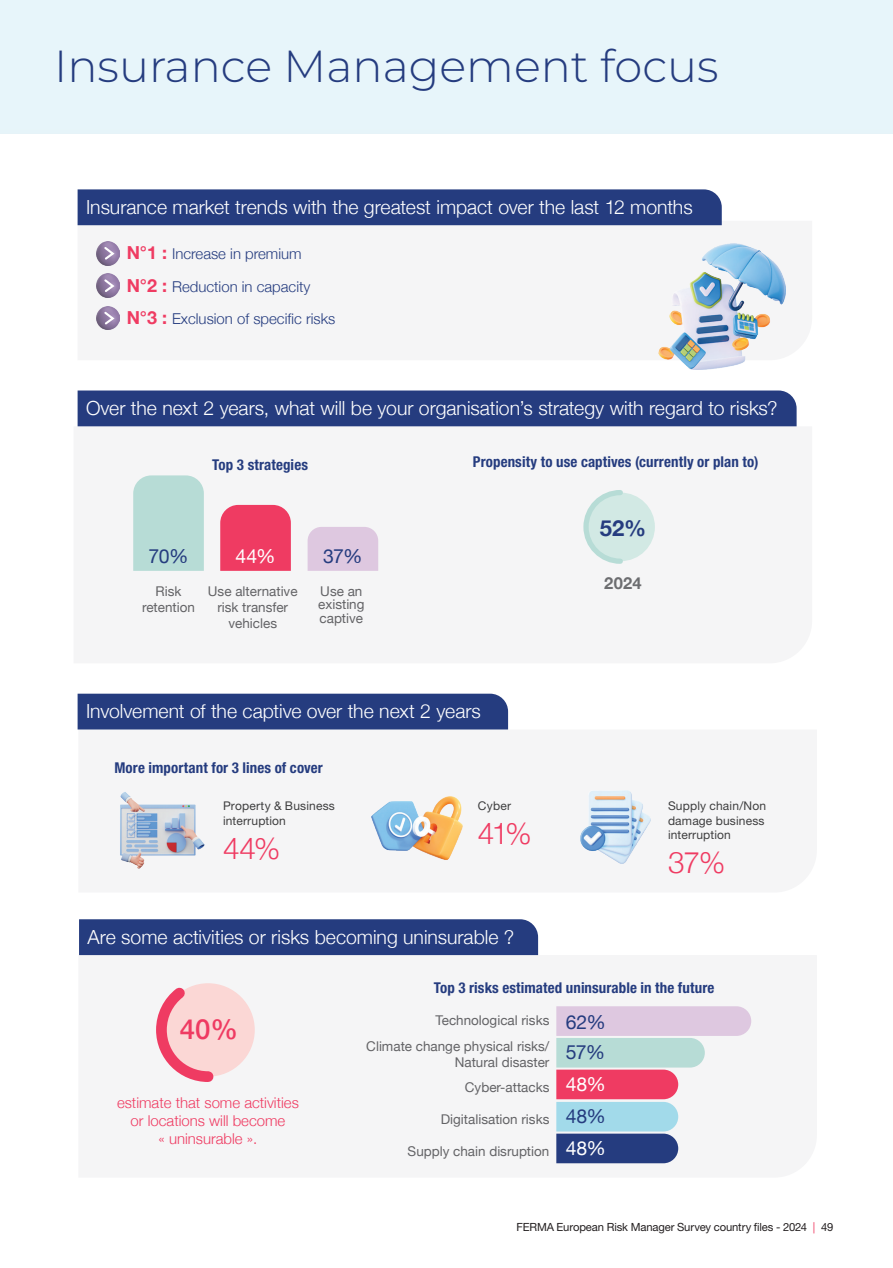
<style>
.page{position:relative;width:893px;height:1268px;background:#fff}
.page>*{position:absolute;margin:0;border:0;box-sizing:border-box;transform-origin:0 0}
.t1{font:300 44.85px "Montserrat";color:#253c7f}
.t2{font:300 29.85px "Helvetica Neue";color:#ef3b62}
.t3{font:500 27.6px "Helvetica Neue";color:#ef3b62}
.t4{font:700 22.05px "Helvetica Neue";color:#253c7f}
.t5{font:300 19.5px "Helvetica Neue";color:#fff}
.t6{font:19.5px "Helvetica Neue";letter-spacing:-.03em;color:#253c7f}
.t7{font:19.5px "Helvetica Neue";color:#fff}
.t8{font:700 16.5px "Helvetica Neue";color:#6c6d70}
.t9{font:700 condensed 15px "Helvetica Neue LT Std";letter-spacing:.005em;color:#253c7f}
.t10{font:300 15px/32.2px "Helvetica Neue";color:#253c7f}
.t11{font:300 15px/18px "Helvetica Neue";color:#ef3b62;text-align:center}
.t12{font:13.5px/16.2px "Helvetica Neue";color:#636366;text-align:center}
.t13{font:12px/14.4px "Helvetica Neue LT Std";letter-spacing:.015em;color:#3e3e3f}
.t14{font:11.25px "Helvetica Neue LT Std";letter-spacing:-.01em;color:#231f20}
.s1{font-weight:700;font-size:18px;color:#ef3b62}
.s2{color:#ef3b62}
</style>
<div class="page">
<div style="left:0;top:0;width:893px;height:135px;background:#e7f5fa"></div>
<div style="left:77px;top:426px;width:720px;height:145px;background:#f5f5f6"></div>
<div style="left:79px;top:954px;width:673px;height:210px;background:#f5f5f6"></div>
<div style="left:78px;top:390px;width:719px;height:36px;background:#253c7f"></div>
<div style="left:133px;top:475px;width:71px;height:95px;background:#b7dcd6"></div>
<div style="left:308px;top:527px;width:70px;height:43px;background:#dec8e0"></div>
<div style="left:220px;top:505px;width:71px;height:65px;background:#ef3b62"></div>
<svg style="left:556px;top:1006px;width:195px;height:156px"></svg>
<div style="left:586px;top:492px;width:69px;height:69px;background:#d2e9e4;border-radius:50%"></div>
<div style="left:161px;top:983px;width:94px;height:93px;background:#fbd7d5;border-radius:50%"></div>
<svg style="left:151px;top:977px;width:68px;height:110px"></svg>
<img style="left:371px;top:796px;width:93px;height:65px">
<img style="left:580px;top:790px;width:71px;height:75px">
<svg style="left:581px;top:487px;width:45px;height:79px"></svg>
<div style="left:78px;top:693px;width:430px;height:36px;background:#253c7f"></div>
<div style="left:78px;top:225px;width:708px;height:74px;background:#f5f5f6"></div>
<div style="left:78px;top:189px;width:644px;height:36px;background:#253c7f"></div>
<img style="left:96px;top:241px;width:24px;height:24px">
<img style="left:96px;top:274px;width:24px;height:23px">
<img style="left:96px;top:306px;width:24px;height:24px">
<svg style="left:102px;top:245px;width:14px;height:16px"></svg>
<svg style="left:102px;top:277px;width:14px;height:17px"></svg>
<svg style="left:102px;top:310px;width:14px;height:16px"></svg>
<img style="left:658px;top:243px;width:127px;height:126px">
<div style="left:79px;top:919px;width:459px;height:35px;background:#253c7f"></div>
<img style="left:119px;top:791px;width:86px;height:78px">
<h1 class="t1" style="left:54px;top:36px;width:666px">Insurance Management focus</h1>
<p class="t5" style="left:86px;top:191px;width:608px">Insurance market trends with the greatest impact over the last 12 months</p>
<p class="t10" style="left:127px;top:237px;width:210px"><span class="s1">N°1 :</span> Increase in premium<br><span class="s1">N°2 :</span> Reduction in capacity<br><span class="s1">N°3 :</span> Exclusion of specific risks</p>
<p class="t5" style="left:86px;top:392px;width:693px">Over the next 2 years, what will be your organisation’s strategy with regard to risks?</p>
<p class="t9" style="left:212px;top:455px;width:97px">Top 3 strategies</p>
<p class="t6" style="left:149px;top:541px;width:41px">70%</p>
<p class="t7" style="left:236px;top:541px;width:41px">44%</p>
<p class="t6" style="left:323px;top:541px;width:41px">37%</p>
<p class="t12" style="left:142px;top:583px;width:54px">Risk retention</p>
<p class="t12" style="left:318px;top:585px;width:48px;line-height:13.5px;text-align:left">Use an existing captive</p>
<p class="t12" style="left:208px;top:583px;width:91px">Use alternative risk transfer vehicles</p>
<p class="t9" style="left:473px;top:452px;width:287px">Propensity to use captives (currently or plan to)</p>
<p class="t4" style="left:600px;top:510px;width:48px">52%</p>
<p class="t8" style="left:604px;top:570px;width:39px">2024</p>
<p class="t5" style="left:86px;top:695px;width:396px">Involvement of the captive over the next 2 years</p>
<p class="t9" style="left:114px;top:758px;width:210px">More important for 3 lines of cover</p>
<p class="t13" style="left:223px;top:798px;width:113px">Property &amp; Business interruption</p>
<h2 class="t2" style="left:223px;top:823px;width:59px">44%</h2>
<p class="t13" style="left:478px;top:798px;width:35px">Cyber</p>
<h2 class="t2" style="left:478px;top:809px;width:55px">41%</h2>
<p class="t13" style="left:668px;top:798px;width:100px">Supply chain/Non damage business interruption</p>
<h2 class="t2" style="left:668px;top:838px;width:59px">37%</h2>
<p class="t5" style="left:88px;top:920px;width:428px">Are some activities or risks becoming uninsurable ?</p>
<p class="t9" style="left:434px;top:978px;width:282px">Top 3 risks estimated uninsurable in the future</p>
<h3 class="t3" style="left:180px;top:1006px;width:60px">40%</h3>
<p class="t11" style="left:117px;top:1092px;width:183px">estimate that some activities or locations will become<br>« uninsurable ».</p>
<p class="t12" style="left:436px;top:1013px;width:115px">Technological risks</p>
<p class="t6" style="left:566px;top:1007px;width:42px">62%</p>
<p class="t12" style="left:366px;top:1038px;width:185px;text-align:right">Climate change physical risks/<br>Natural disaster</p>
<p class="t6" style="left:566px;top:1037px;width:41px">57%</p>
<p class="t12" style="left:465px;top:1079px;width:86px">Cyber-attacks</p>
<p class="t12" style="left:441px;top:1111px;width:110px">Digitalisation risks</p>
<p class="t12" style="left:408px;top:1143px;width:143px">Supply chain disruption</p>
<p class="t7" style="left:566px;top:1069px;width:42px">48%</p>
<p class="t6" style="left:566px;top:1101px;width:42px">48%</p>
<p class="t7" style="left:566px;top:1133px;width:42px">48%</p>
<p class="t14" style="left:516px;top:1220px;width:318px">FERMA European Risk Manager Survey country files - 2024 <span class="s2">|</span> 49</p>
</div>
